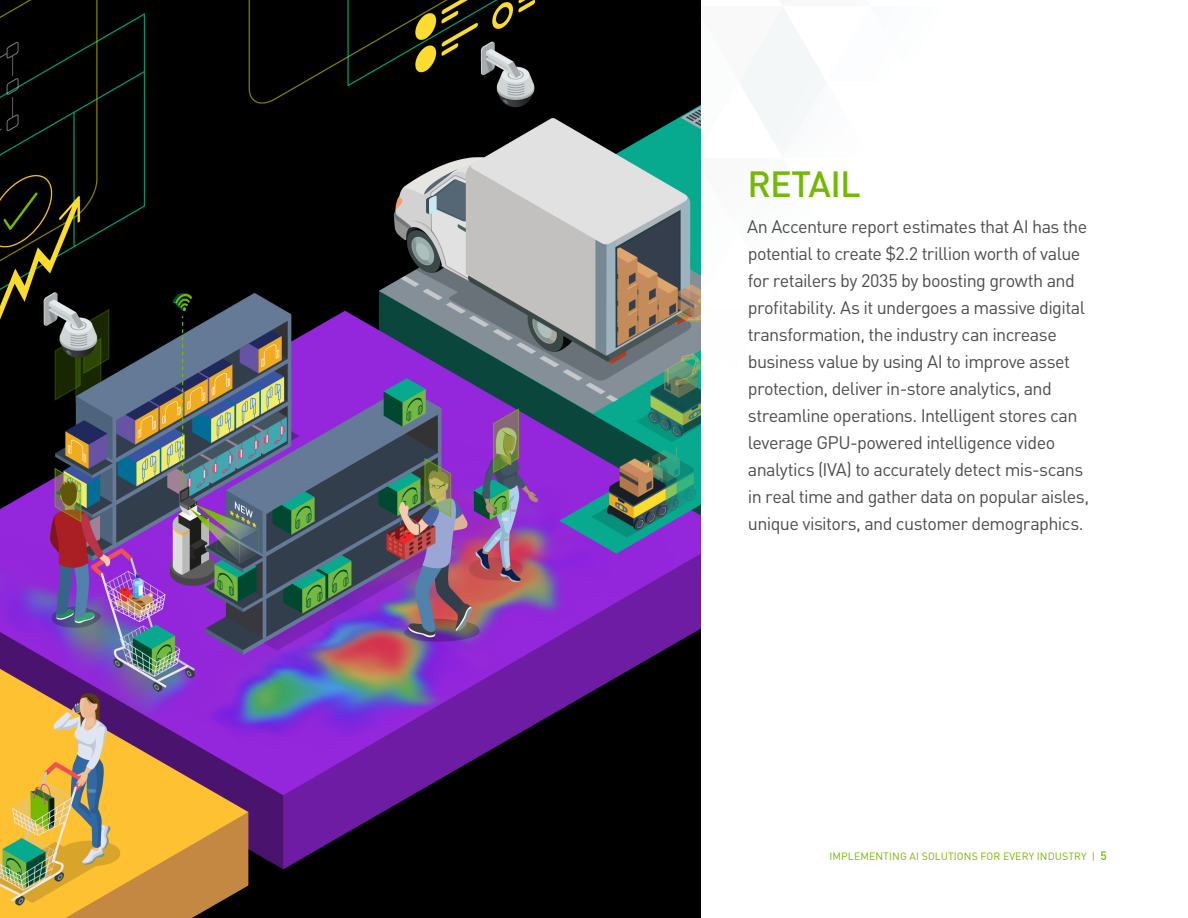
<style>
.page{position:relative;width:1188px;height:918px;background:#fff}
.page>*{position:absolute;margin:0;border:0;box-sizing:border-box;transform-origin:0 0}
.body_copy_grey{font:500 36px "DIN Pro";letter-spacing:-.02em;color:#73b900}
.body_copy_grey-2{font:18px/27px "DIN Pro";letter-spacing:-.035em;color:#4d4d4d}
.t1{font:10.5px "DIN Pro";letter-spacing:.01em;color:#73b900}
.s1{font-weight:500;font-size:12px}
</style>
<div class="page">
<svg style="left:740px;top:0;width:78px;height:143px"></svg>
<img style="left:0;top:0;width:701px;height:918px">
<p class="body_copy_grey" style="left:747px;top:160px;width:115px">RETAIL</p>
<p class="body_copy_grey-2" style="left:747px;top:212px;width:344px">An Accenture report estimates that AI has the potential to create $2.2 trillion worth of value for retailers by 2035 by boosting growth and profitability. As it undergoes a massive digital transformation, the industry can increase business value by using AI to improve asset protection, deliver in-store analytics, and streamline operations. Intelligent stores can leverage GPU-powered intelligence video analytics (IVA) to accurately detect mis-scans in real time and gather data on popular aisles, unique visitors, and customer demographics.</p>
<p class="t1" style="left:829px;top:849px;width:279px">IMPLEMENTING AI SOLUTIONS FOR EVERY INDUSTRY | <span class="s1">5</span></p>
</div>
